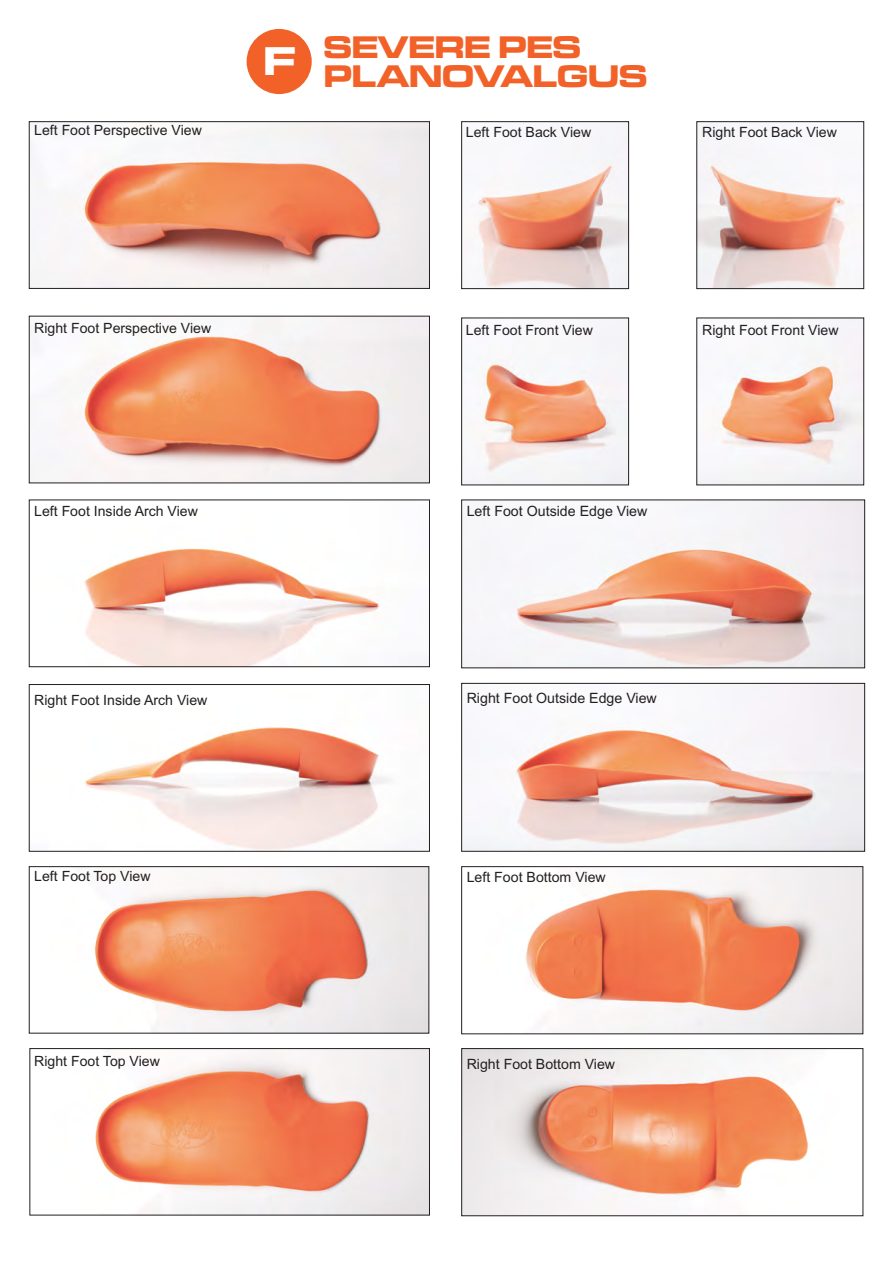
<style>
.page{position:relative;width:893px;height:1263px;background:#fff}
.page>*{position:absolute;margin:0;border:0;box-sizing:border-box;transform-origin:0 0}
.t1{font:32.55px/29.7px "Microgramma D Bold Exte";color:#f26228;text-align:center}
.t2{font:14.25px "Arial";color:#231f20}
.t3{font:14.1px "Arial";color:#231f20}
</style>
<div class="page">
<img style="left:31px;top:123px;width:397px;height:164px">
<div style="left:29px;top:121px;width:401px;height:168px;border:1px solid #231f20"></div>
<img style="left:31px;top:318px;width:397px;height:163px">
<div style="left:247px;top:29px;width:65px;height:65px;background:#f26228;border-radius:50%"></div>
<img style="left:84px;top:547px;width:296px;height:118px">
<div style="left:29px;top:500px;width:401px;height:167px;border:1px solid #231f20"></div>
<img style="left:84px;top:727px;width:307px;height:122px">
<div style="left:29px;top:684px;width:401px;height:167px;border:1px solid #231f20"></div>
<img style="left:481px;top:502px;width:382px;height:164px">
<img style="left:463px;top:685px;width:400px;height:164px">
<div style="left:461px;top:683px;width:404px;height:168px;border:1px solid #231f20"></div>
<img style="left:699px;top:123px;width:149px;height:164px">
<div style="left:697px;top:121px;width:167px;height:168px;border:1px solid #231f20"></div>
<img style="left:475px;top:128px;width:152px;height:159px">
<div style="left:461px;top:121px;width:168px;height:168px;border:1px solid #231f20"></div>
<img style="left:467px;top:327px;width:160px;height:156px">
<div style="left:461px;top:318px;width:168px;height:167px;border:1px solid #231f20"></div>
<img style="left:699px;top:320px;width:163px;height:163px">
<img style="left:94px;top:868px;width:333px;height:163px">
<div style="left:29px;top:866px;width:400px;height:167px;border:1px solid #231f20"></div>
<img style="left:95px;top:1050px;width:333px;height:163px">
<div style="left:30px;top:1048px;width:400px;height:167px;border:1px solid #231f20"></div>
<img style="left:526px;top:868px;width:335px;height:164px">
<div style="left:461px;top:866px;width:402px;height:168px;border:1px solid #231f20"></div>
<img style="left:463px;top:1050px;width:346px;height:164px">
<div style="left:461px;top:1048px;width:402px;height:168px;border:1px solid #231f20"></div>
<p class="t3" style="left:34px;top:125px;width:169px">Left Foot Perspective View</p>
<h1 class="t1" style="left:263px;top:33px;width:385px">SEVERE PES<br><sup>F</sup> PLANOVALGUS</h1>
<p class="t3" style="left:466px;top:127px;width:127px">Left Foot Back View</p>
<p class="t3" style="left:702px;top:127px;width:136px">Right Foot Back View</p>
<p class="t3" style="left:34px;top:323px;width:179px">Right Foot Perspective View</p>
<p class="t3" style="left:466px;top:325px;width:129px">Left Foot Front View</p>
<p class="t3" style="left:702px;top:325px;width:138px">Right Foot Front View</p>
<p class="t3" style="left:34px;top:506px;width:165px">Left Foot Inside Arch View</p>
<p class="t2" style="left:467px;top:505px;width:182px">Left Foot Outside Edge View</p>
<p class="t3" style="left:34px;top:694px;width:175px">Right Foot Inside Arch View</p>
<p class="t2" style="left:467px;top:693px;width:192px">Right Foot Outside Edge View</p>
<p class="t3" style="left:34px;top:871px;width:118px">Left Foot Top View</p>
<p class="t3" style="left:467px;top:872px;width:140px">Left Foot Bottom View</p>
<p class="t3" style="left:34px;top:1056px;width:127px">Right Foot Top View</p>
<p class="t3" style="left:467px;top:1058px;width:150px">Right Foot Bottom View</p>
</div>
